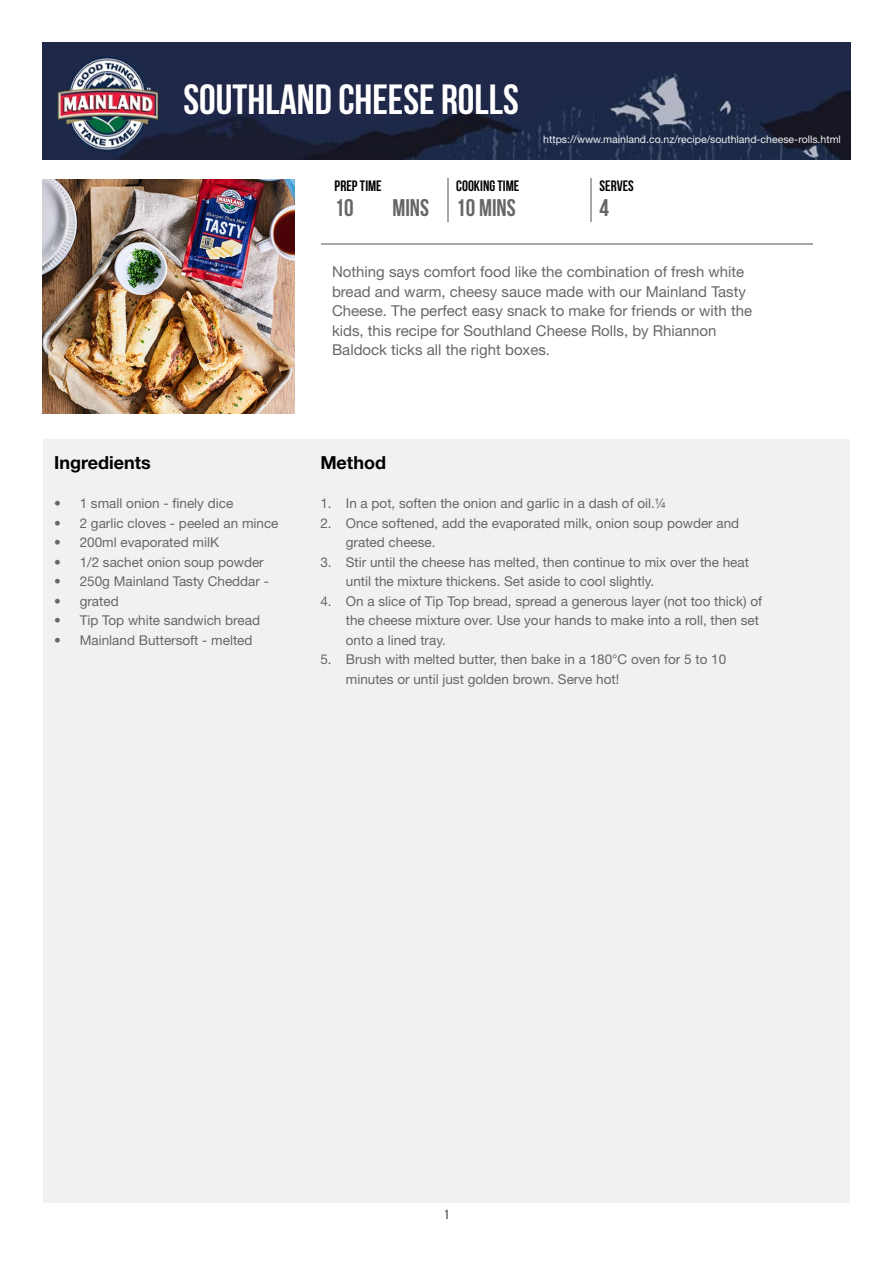
<style>
.page{position:relative;width:893px;height:1263px;background:#fff}
.page>*{position:absolute;margin:0;border:0;box-sizing:border-box;transform-origin:0 0}
.t1{font:700 42px "Bebas Neue";color:#fff}
.t2{font:700 24px "Bebas Neue";color:#666767}
.t3{font:700 18px "Helvetica Neue LT Std";color:#000}
.t4{font:15px/19.5px "Helvetica Neue LT Std";color:#666767}
.t5{font:700 15px "Bebas Neue";color:#000}
.t6{font:13.5px/19.5px "Helvetica Neue LT Std";color:#666767}
.t7{font:700 13.5px "Bebas Neue";color:#666767}
.t8{font:10.5px "Helvetica Neue LT Std";color:#f1f1f1}
</style>
<div class="page">
<div style="left:43px;top:439px;width:807px;height:763px;background:#f1f1f1"></div>
<img style="left:43px;top:43px;width:807px;height:116px">
<hr style="left:321px;top:243px;width:491px;height:2px;background:#a7a7a7">
<hr style="left:590px;top:178px;width:1px;height:44px;background:#a7a7a7">
<hr style="left:447px;top:178px;width:2px;height:44px;background:#a7a7a7">
<img style="left:43px;top:180px;width:252px;height:234px">
<h1 class="t1" style="left:183px;top:77px;width:337px">SOUTHLAND CHEESE ROLLS</h1>
<p class="t8" style="left:543px;top:133px;width:299px">https://www.mainland.co.nz/recipe/southland-cheese-rolls.html</p>
<p class="t5" style="left:335px;top:177px;width:49px">PREP TIME</p>
<p class="t5" style="left:456px;top:177px;width:65px">COOKING TIME</p>
<p class="t5" style="left:600px;top:177px;width:36px">SERVES</p>
<h2 class="t2" style="left:335px;top:194px;width:21px">10</h2>
<h2 class="t2" style="left:392px;top:194px;width:125px">MINS 10 MINS</h2>
<h2 class="t2" style="left:600px;top:194px;width:11px">4</h2>
<p class="t4" style="left:332px;top:262px;width:422px">Nothing says comfort food like the combination of fresh white bread and warm, cheesy sauce made with our Mainland Tasty Cheese. The perfect easy snack to make for friends or with the kids, this recipe for Southland Cheese Rolls, by Rhiannon Baldock ticks all the right boxes.</p>
<h3 class="t3" style="left:54px;top:451px;width:98px">Ingredients</h3>
<h3 class="t3" style="left:320px;top:451px;width:67px">Method</h3>
<p class="t6" style="left:54px;top:493px;width:181px">• 1 small onion - finely dice</p>
<p class="t6" style="left:54px;top:513px;width:226px">• 2 garlic cloves - peeled an mince</p>
<p class="t6" style="left:54px;top:532px;width:166px">• 200ml evaporated milK</p>
<p class="t6" style="left:54px;top:552px;width:211px">• 1/2 sachet onion soup powder</p>
<p class="t6" style="left:54px;top:571px;width:216px">• 250g Mainland Tasty Cheddar -</p>
<p class="t6" style="left:54px;top:591px;width:66px">• grated</p>
<p class="t6" style="left:54px;top:610px;width:207px">• Tip Top white sandwich bread</p>
<p class="t6" style="left:54px;top:630px;width:200px">• Mainland Buttersoft - melted</p>
<p class="t6" style="left:320px;top:493px;width:347px">1. In a pot, soften the onion and garlic in a dash of oil.¼</p>
<p class="t6" style="left:346px;top:513px;width:395px;text-indent:-26px">2. Once softened, add the evaporated milk, onion soup powder and grated cheese.</p>
<p class="t6" style="left:346px;top:552px;width:405px;text-indent:-26px">3. Stir until the cheese has melted, then continue to mix over the heat until the mixture thickens. Set aside to cool slightly.</p>
<p class="t6" style="left:346px;top:591px;width:418px;text-indent:-26px">4. On a slice of Tip Top bread, spread a generous layer (not too thick) of the cheese mixture over. Use your hands to make into a roll, then set onto a lined tray.</p>
<p class="t6" style="left:346px;top:649px;width:382px;text-indent:-26px">5. Brush with melted butter, then bake in a 180°C oven for 5 to 10 minutes or until just golden brown. Serve hot!</p>
<p class="t7" style="left:444px;top:1207px;width:7px">1</p>
</div>
